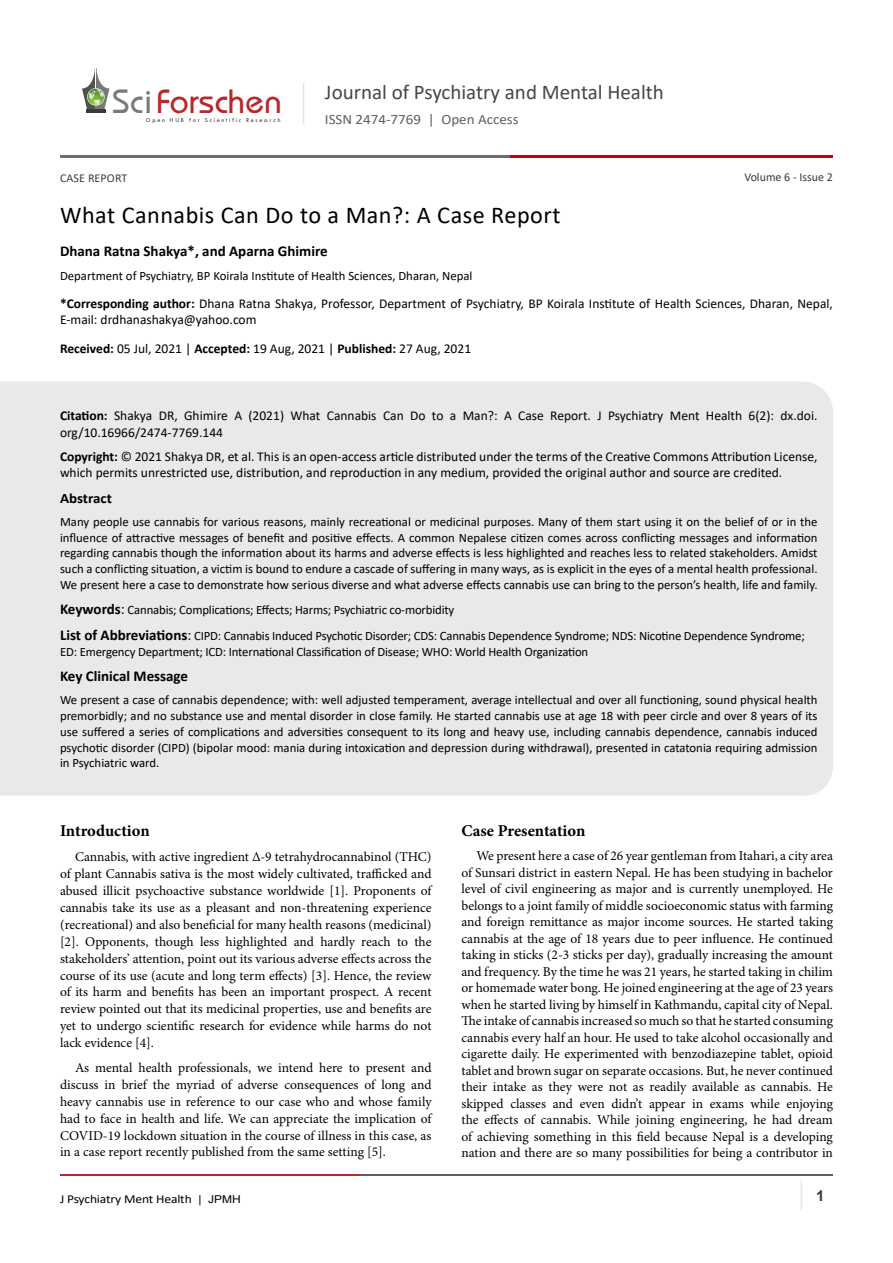
<style>
.page{position:relative;width:893px;height:1263px;background:#fff}
.page>*{position:absolute;margin:0;border:0;box-sizing:border-box;transform-origin:0 0}
.t1{font:35.1px "Opal";color:#b8292c}
.t2{font:24.15px "Calibri";letter-spacing:.02em;color:#000}
.t3{font:21px "Calibri";color:#474646}
.heading_1{font:700 16.5px "Minion Pro";letter-spacing:-.005em;color:#000}
.t4{font:700 15px "Calibri";color:#000}
.t5{font:700 15px "Arial";color:#3c3a3b}
.t6{font:14.25px "Calibri";color:#605f5f;scale:1.05 1}
.t7{font:700 14.25px "Calibri";color:#000;scale:1.05 1}
.t8{font:13.5px/16.5px "Minion Pro";color:#000;text-align:justify}
.t9{font:13.5px/16.5px "Calibri";color:#000}
.Body_Text{font:12.75px/15.8px "Calibri";letter-spacing:-.015em;color:#000;text-align:justify}
.t10{font:12.15px "Calibri";letter-spacing:-.01em;color:#000;scale:1.11 1}
.t11{font:12px "Calibri";color:#3c3a3b}
.t12{font:6.15px "Tw Cen";letter-spacing:.28em;color:#3a3a3a}
.s1{color:#7a7a7b}
.s2{font-weight:700}
.s3{font-weight:700;font-size:15px}
.s4{font-size:15px}
.s5{font-family:"Arial";font-size:10.8px}
</style>
<div class="page">
<hr style="left:86px;top:109px;width:19px;height:4px;background:#3a3a3a">
<svg style="left:82px;top:68px;width:27px;height:41px"></svg>
<hr style="left:303px;top:83px;width:1px;height:41px;background:#e4e5e9">
<hr style="left:800px;top:1181px;width:2px;height:29px;background:#eae8e8">
<hr style="left:60px;top:1174px;width:300px;height:2px;background:#b9282c">
<hr style="left:359px;top:1174px;width:474px;height:2px;background:#5d5e60">
<hr style="left:60px;top:155px;width:535px;height:2px;background:#6e6d6d">
<hr style="left:511px;top:155px;width:322px;height:2px;background:#ca0000">
<div style="left:0;top:382px;width:833px;height:414px;background:#eae8e8"></div>
<h1 class="t1" style="left:113px;top:80px;width:171px"><span class="s1">Sci</span>Forschen</h1>
<p class="t12" style="left:146px;top:116px;width:136px">Open HUB for Scientific Research</p>
<h3 class="t3" style="left:325px;top:77px;width:340px">Journal of Psychiatry and Mental Health</h3>
<p class="t6" style="left:325px;top:110px;width:186px">ISSN 2474-7769 | Open Access</p>
<p class="t11" style="left:60px;top:170px;width:69px">CASE REPORT</p>
<p class="t2" style="left:60px;top:199px;width:502px">What Cannabis Can Do to a Man?: A Case Report</p>
<p class="t4" style="left:60px;top:241px;width:269px">Dhana Ratna Shakya*, and Aparna Ghimire</p>
<p class="Body_Text" style="left:60px;top:267px;width:414px">Department of Psychiatry, BP Koirala Institute of Health Sciences, Dharan, Nepal</p>
<p class="t11" style="left:744px;top:169px;width:90px">Volume 6 - Issue 2</p>
<p class="t9" style="left:60px;top:295px;width:774px"><span class="s2">*Corresponding author:</span> Dhana Ratna Shakya, Professor, Department of Psychiatry, BP Koirala Institute of Health Sciences, Dharan, Nepal,<br>E-mail: drdhanashakya@yahoo.com</p>
<p class="t9" style="left:60px;top:340px;width:413px"><span class="s2">Received:</span> 05 Jul, 2021 | <span class="s2">Accepted:</span> 19 Aug, 2021 | <span class="s2">Published:</span> 27 Aug, 2021</p>
<p class="t9" style="left:60px;top:407px;width:759px"><span class="s2">Citation:</span> Shakya DR, Ghimire A (2021) What Cannabis Can Do to a Man?: A Case Report. J Psychiatry Ment Health 6(2): dx.doi. org/10.16966/2474-7769.144</p>
<p class="t9" style="left:60px;top:447px;width:759px"><span class="s2">Copyright:</span> © 2021 Shakya DR, et al. This is an open-access article distributed under the terms of the Creative Commons Attribution License, which permits unrestricted use, distribution, and reproduction in any medium, provided the original author and source are credited.</p>
<p class="t7" style="left:60px;top:488px;width:51px">Abstract</p>
<p class="Body_Text" style="left:60px;top:513px;width:759px">Many people use cannabis for various reasons, mainly recreational or medicinal purposes. Many of them start using it on the belief of or in the influence of attractive messages of benefit and positive effects. A common Nepalese citizen comes across conflicting messages and information regarding cannabis though the information about its harms and adverse effects is less highlighted and reaches less to related stakeholders. Amidst such a conflicting situation, a victim is bound to endure a cascade of suffering in many ways, as is explicit in the eyes of a mental health professional.<br>We present here a case to demonstrate how serious diverse and what adverse effects cannabis use can bring to the person’s health, life and family.</p>
<p class="Body_Text" style="left:60px;top:602px;width:396px"><span class="s3">Keywords</span><span class="s4">:</span> Cannabis; Complications; Effects; Harms; Psychiatric co-morbidity</p>
<p class="Body_Text" style="left:60px;top:627px;width:746px"><span class="s3">List of Abbreviations</span><span class="s4">:</span> CIPD: Cannabis Induced Psychotic Disorder; CDS: Cannabis Dependence Syndrome; NDS: Nicotine Dependence Syndrome;<br>ED: Emergency Department; ICD: International Classification of Disease; WHO: World Health Organization</p>
<p class="t4" style="left:60px;top:665px;width:130px">Key Clinical Message</p>
<p class="Body_Text" style="left:60px;top:692px;width:759px">We present a case of cannabis dependence; with: well adjusted temperament, average intellectual and over all functioning, sound physical health premorbidly; and no substance use and mental disorder in close family. He started cannabis use at age 18 with peer circle and over 8 years of its use suffered a series of complications and adversities consequent to its long and heavy use, including cannabis dependence, cannabis induced psychotic disorder (CIPD) (bipolar mood: mania during intoxication and depression during withdrawal), presented in catatonia requiring admission in Psychiatric ward.</p>
<p class="heading_1" style="left:60px;top:819px;width:91px">Introduction</p>
<p class="t8" style="left:60px;top:849px;width:373px;line-height:17px;text-indent:15px">Cannabis, with active ingredient ∆-9 tetrahydrocannabinol (THC) of plant Cannabis sativa is the most widely cultivated, trafficked and abused illicit psychoactive substance worldwide [1]. Proponents of cannabis take its use as a pleasant and non-threatening experience (recreational) and also beneficial for many health reasons (medicinal) [2]. Opponents, though less highlighted and hardly reach to the stakeholders’ attention, point out its various adverse effects across the course of its use (acute and long term effects) [3]. Hence, the review of its harm and benefits has been an important prospect. A recent review pointed out that its medicinal properties, use and benefits are yet to undergo scientific research for evidence while harms do not lack evidence [4].</p>
<p class="t8" style="left:60px;top:1060px;width:373px;text-indent:15px">As mental health professionals, we intend here to present and discuss in brief the myriad of adverse consequences of long and heavy cannabis use in reference to our case who and whose family had to face in health and life. We can appreciate the implication of COVID-19 lockdown situation in the course of illness in this case, as in a case report recently published from the same setting [5].</p>
<p class="heading_1" style="left:461px;top:819px;width:125px">Case Presentation</p>
<p class="t8" style="left:461px;top:848px;width:373px;text-indent:15px">We present here a case of 26 year gentleman from Itahari, a city area of Sunsari district in eastern Nepal. He has been studying in bachelor level of civil engineering as major and is currently unemployed. He belongs to a joint family of middle socioeconomic status with farming and foreign remittance as major income sources. He started taking cannabis at the age of 18 years due to peer influence. He continued taking in sticks (2-3 sticks per day), gradually increasing the amount and frequency. By the time he was 21 years, he started taking in chilim or homemade water bong. He joined engineering at the age of 23 years when he started living by himself in Kathmandu, capital city of Nepal.<br>The intake of cannabis increased so much so that he started consuming cannabis every half an hour. He used to take alcohol occasionally and cigarette daily. He experimented with benzodiazepine tablet, opioid tablet and brown sugar on separate occasions. But, he never continued their intake as they were not as readily available as cannabis. He skipped classes and even didn’t appear in exams while enjoying the effects of cannabis. While joining engineering, he had dream of achieving something in this field because Nepal is a developing nation and there are so many possibilities for being a contributor in</p>
<p class="t10" style="left:60px;top:1190px;width:164px">J Psychiatry Ment Health <span class="s5">| JPMH</span></p>
<p class="t5" style="left:816px;top:1185px;width:10px">1</p>
</div>
